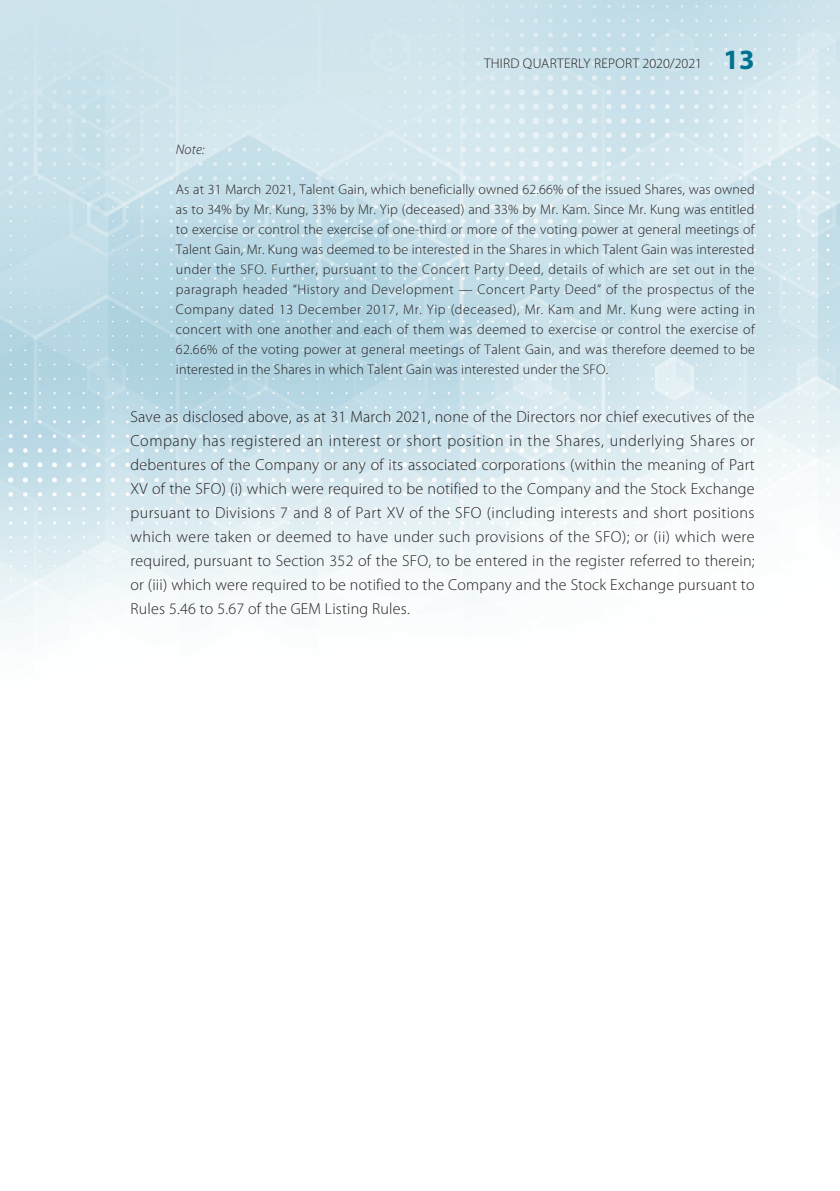
<style>
.page{position:relative;width:840px;height:1191px;background:#fff}
.page>*{position:absolute;margin:0;border:0;box-sizing:border-box;transform-origin:0 0}
._00_txt{font:300 16px/24px "Myriad Pro";letter-spacing:.015em;color:#231f20;text-align:justify}
._06_Notes{font:300 14px/20px "Myriad Pro";letter-spacing:.015em;color:#231f20;text-align:justify}
._06_Notes-2{font:italic 300 14px "Myriad Pro";color:#231f20}
.s1{font-weight:700;font-size:28px;color:#00718e}
</style>
<div class="page">
<img style="left:0;top:0;width:839px;height:640px">
<p class="_06_Notes" style="left:484px;top:53px;width:272px">THIRD QUARTERLY REPORT 2020/2021 <span class="s1">13</span></p>
<p class="_06_Notes-2" style="left:176px;top:140px;width:30px">Note:</p>
<p class="_06_Notes" style="left:176px;top:179px;width:580px">As at 31 March 2021, Talent Gain, which beneficially owned 62.66% of the issued Shares, was owned as to 34% by Mr. Kung, 33% by Mr. Yip (deceased) and 33% by Mr. Kam. Since Mr. Kung was entitled to exercise or control the exercise of one-third or more of the voting power at general meetings of Talent Gain, Mr. Kung was deemed to be interested in the Shares in which Talent Gain was interested under the SFO. Further, pursuant to the Concert Party Deed, details of which are set out in the paragraph headed “History and Development — Concert Party Deed” of the prospectus of the Company dated 13 December 2017, Mr. Yip (deceased), Mr. Kam and Mr. Kung were acting in concert with one another and each of them was deemed to exercise or control the exercise of 62.66% of the voting power at general meetings of Talent Gain, and was therefore deemed to be interested in the Shares in which Talent Gain was interested under the SFO.</p>
<p class="_00_txt" style="left:130px;top:404px;width:625px">Save as disclosed above, as at 31 March 2021, none of the Directors nor chief executives of the Company has registered an interest or short position in the Shares, underlying Shares or debentures of the Company or any of its associated corporations (within the meaning of Part XV of the SFO) (i) which were required to be notified to the Company and the Stock Exchange pursuant to Divisions 7 and 8 of Part XV of the SFO (including interests and short positions which were taken or deemed to have under such provisions of the SFO); or (ii) which were required, pursuant to Section 352 of the SFO, to be entered in the register referred to therein; or (iii) which were required to be notified to the Company and the Stock Exchange pursuant to Rules 5.46 to 5.67 of the GEM Listing Rules.</p>
</div>
